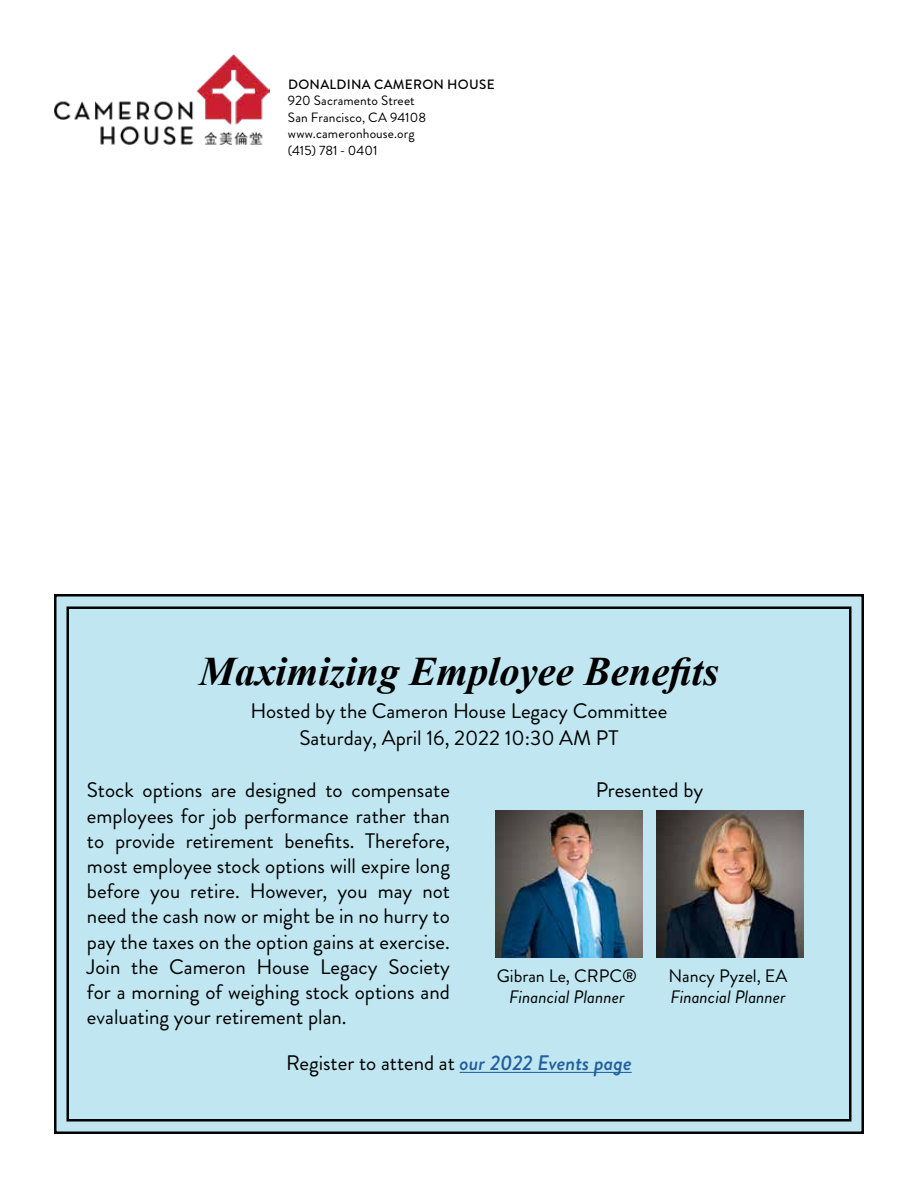
<style>
.page{position:relative;width:918px;height:1188px;background:#fff}
.page>*{position:absolute;margin:0;border:0;box-sizing:border-box;transform-origin:0 0}
.t1{font:italic 700 40.5px "Times New Roman";color:#000}
.t2{font:21px/25.2px "Brandon Grotesque";color:#000;text-align:center}
.t3{font:italic 18px "Brandon Grotesque";color:#000}
.t4{font:18px "Brandon Grotesque";color:#000}
.t5{font:13.5px/16.5px "Brandon Grotesque";letter-spacing:.01em;color:#000}
.t6{font:500 13.5px "Brandon Grotesque";letter-spacing:.02em;color:#000}
.s1{font-weight:500;font-style:italic;color:#215e9e}
</style>
<div class="page">
<img style="left:54px;top:54px;width:216px;height:91px">
<svg style="left:54px;top:594px;width:810px;height:540px"></svg>
<div style="left:66px;top:606px;width:786px;height:516px;border:3px solid #000"></div>
<p class="t6" style="left:288px;top:75px;width:208px">DONALDINA CAMERON HOUSE</p>
<p class="t5" style="left:288px;top:92px;width:140px">920 Sacramento Street<br>San Francisco, CA 94108 www.cameronhouse.org (415) 781 - 0401</p>
<h1 class="t1" style="left:199px;top:643px;width:521px">Maximizing Employee Benefits</h1>
<p class="t2" style="left:251px;top:698px;width:418px;line-height:27px">Hosted by the Cameron House Legacy Committee<br>Saturday, April 16, 2022 10:30 AM PT</p>
<p class="t2" style="left:87px;top:778px;width:365px;text-align:justify">Stock options are designed to compensate employees for job performance rather than to provide retirement benefits. Therefore, most employee stock options will expire long before you retire. However, you may not need the cash now or might be in no hurry to pay the taxes on the option gains at exercise.<br>Join the Cameron House Legacy Society for a morning of weighing stock options and evaluating your retirement plan.</p>
<p class="t2" style="left:596px;top:778px;width:109px">Presented by</p>
<p class="t2" style="left:286px;top:1051px;width:347px">Register to attend at <span class="s1">our 2022 Events page</span></p>
<p class="t4" style="left:497px;top:964px;width:142px">Gibran Le, CRPC®</p>
<p class="t3" style="left:509px;top:985px;width:117px">Financial Planner</p>
<p class="t4" style="left:669px;top:964px;width:120px">Nancy Pyzel, EA</p>
<p class="t3" style="left:670px;top:985px;width:117px">Financial Planner</p>
</div>
